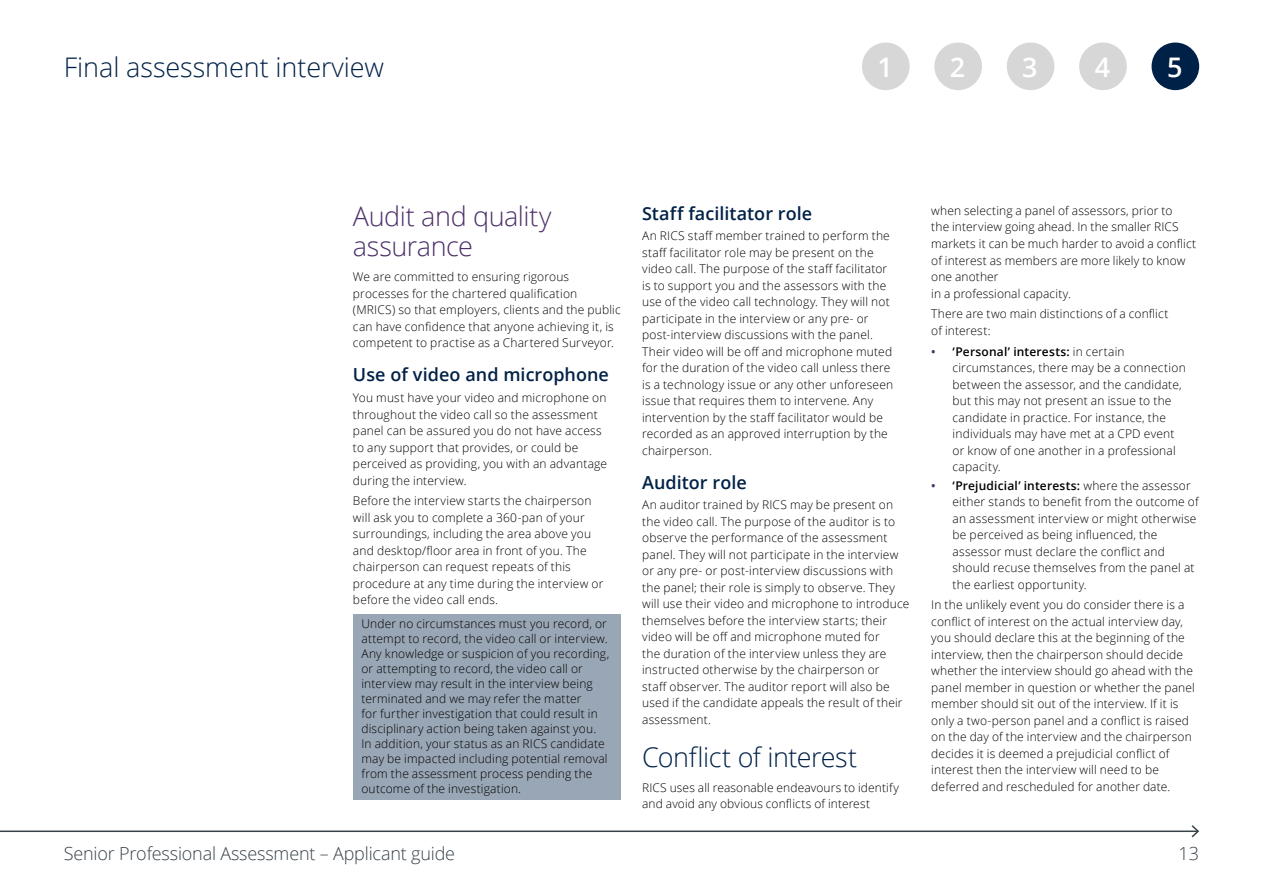
<style>
.page{position:relative;width:1263px;height:893px;background:#fff}
.page>*{position:absolute;margin:0;border:0;box-sizing:border-box;transform-origin:0 0}
.t1{font:300 27px "Open Sans";letter-spacing:-.005em;color:#002147}
.t2{font:300 27px/30px "Open Sans";letter-spacing:-.015em;color:#4d3069}
.t3{font:600 27px "Open Sans";color:#fff}
.t4{font:600 18px "Open Sans";color:#002147}
.t5{font:300 18px "Open Sans";letter-spacing:-.01em;color:#36424a}
.t6{font:300 12px/16.5px "Open Sans";letter-spacing:.015em;color:#000}
.s1{font-weight:600;color:#4d3069}
.s2{font-weight:600}
</style>
<div class="page">
<hr style="left:0;top:830px;width:1198px;height:2px;background:#36424a">
<svg style="left:1190px;top:825px;width:9px;height:13px"></svg>
<div style="left:1151px;top:43px;width:48px;height:47px;background:#002147;border-radius:50%"></div>
<div style="left:934px;top:43px;width:48px;height:47px;background:#d7d7d7;border-radius:50%"></div>
<div style="left:862px;top:43px;width:47px;height:47px;background:#d7d7d7;border-radius:50%"></div>
<div style="left:1079px;top:43px;width:48px;height:47px;background:#d7d7d7;border-radius:50%"></div>
<div style="left:1007px;top:43px;width:47px;height:47px;background:#d7d7d7;border-radius:50%"></div>
<div style="left:353px;top:614px;width:268px;height:186px;background:#99a6b5"></div>
<h1 class="t1" style="left:64px;top:49px;width:322px">Final assessment interview</h1>
<h1 class="t3" style="left:877px;top:48px;width:17px">1</h1>
<h1 class="t3" style="left:950px;top:48px;width:17px">2</h1>
<h1 class="t3" style="left:1022px;top:48px;width:17px">3</h1>
<h1 class="t3" style="left:1095px;top:48px;width:17px">4</h1>
<h1 class="t3" style="left:1167px;top:48px;width:17px">5</h1>
<h1 class="t2" style="left:353px;top:201px;width:200px">Audit and quality assurance</h1>
<p class="t6" style="left:353px;top:269px;width:269px">We are committed to ensuring rigorous processes for the chartered qualification (MRICS) so that employers, clients and the public can have confidence that anyone achieving it, is competent to practise as a Chartered Surveyor.</p>
<h2 class="t4" style="left:353px;top:362px;width:258px">Use of video and microphone</h2>
<p class="t6" style="left:353px;top:389px;width:256px">You must have your video and microphone on throughout the video call so the assessment panel can be assured you do not have access to any support that provides, or could be perceived as providing, you with an advantage during the interview.</p>
<p class="t6" style="left:353px;top:492px;width:252px">Before the interview starts the chairperson will ask you to complete a 360-pan of your surroundings, including the area above you and desktop/floor area in front of you. The chairperson can request repeats of this procedure at any time during the interview or before the video call ends.</p>
<p class="t6" style="left:361px;top:616px;width:249px;line-height:15px">Under no circumstances must you record, or attempt to record, the video call or interview.<br>Any knowledge or suspicion of you recording, or attempting to record, the video call or interview may result in the interview being terminated and we may refer the matter<br>for further investigation that could result in disciplinary action being taken against you.<br>In addition, your status as an RICS candidate may be impacted including potential removal from the assessment process pending the outcome of the investigation.</p>
<h2 class="t4" style="left:642px;top:201px;width:172px">Staff facilitator role</h2>
<p class="t6" style="left:642px;top:227px;width:253px">An RICS staff member trained to perform the staff facilitator role may be present on the video call. The purpose of the staff facilitator is to support you and the assessors with the use of the video call technology. They will not participate in the interview or any pre- or post-interview discussions with the panel.<br>Their video will be off and microphone muted for the duration of the video call unless there is a technology issue or any other unforeseen issue that requires them to intervene. Any intervention by the staff facilitator would be recorded as an approved interruption by the chairperson.</p>
<h2 class="t4" style="left:642px;top:470px;width:106px">Auditor role</h2>
<p class="t6" style="left:642px;top:496px;width:269px">An auditor trained by RICS may be present on the video call. The purpose of the auditor is to observe the performance of the assessment panel. They will not participate in the interview or any pre- or post-interview discussions with the panel; their role is simply to observe. They will use their video and microphone to introduce themselves before the interview starts; their video will be off and microphone muted for<br>the duration of the interview unless they are instructed otherwise by the chairperson or<br>staff observer. The auditor report will also be used if the candidate appeals the result of their assessment.</p>
<h1 class="t1" style="left:642px;top:738px;width:217px">Conflict of interest</h1>
<p class="t6" style="left:642px;top:779px;width:258px">RICS uses all reasonable endeavours to identify and avoid any obvious conflicts of interest</p>
<p class="t6" style="left:931px;top:202px;width:267px">when selecting a panel of assessors, prior to<br>the interview going ahead. In the smaller RICS markets it can be much harder to avoid a conflict of interest as members are more likely to know one another<br>in a professional capacity.</p>
<p class="t6" style="left:931px;top:305px;width:239px">There are two main distinctions of a conflict of interest:</p>
<p class="t6" style="left:952px;top:343px;width:235px;text-indent:-21px"><span class="s1">•</span> <span class="s2">‘Personal’ interests:</span> in certain circumstances, there may be a connection between the assessor, and the candidate, but this may not present an issue to the candidate in practice. For instance, the individuals may have met at a CPD event or know of one another in a professional capacity.</p>
<p class="t6" style="left:952px;top:477px;width:248px;text-indent:-21px"><span class="s1">•</span> <span class="s2">‘Prejudicial’ interests:</span> where the assessor either stands to benefit from the outcome of an assessment interview or might otherwise be perceived as being influenced, the assessor must declare the conflict and should recuse themselves from the panel at the earliest opportunity.</p>
<p class="t6" style="left:931px;top:596px;width:265px">In the unlikely event you do consider there is a conflict of interest on the actual interview day, you should declare this at the beginning of the interview, then the chairperson should decide whether the interview should go ahead with the panel member in question or whether the panel member should sit out of the interview. If it is only a two-person panel and a conflict is raised on the day of the interview and the chairperson decides it is deemed a prejudicial conflict of interest then the interview will need to be deferred and rescheduled for another date.</p>
<h2 class="t5" style="left:64px;top:841px;width:393px">Senior Professional Assessment – Applicant guide</h2>
<h2 class="t5" style="left:1179px;top:841px;width:22px">13</h2>
</div>
